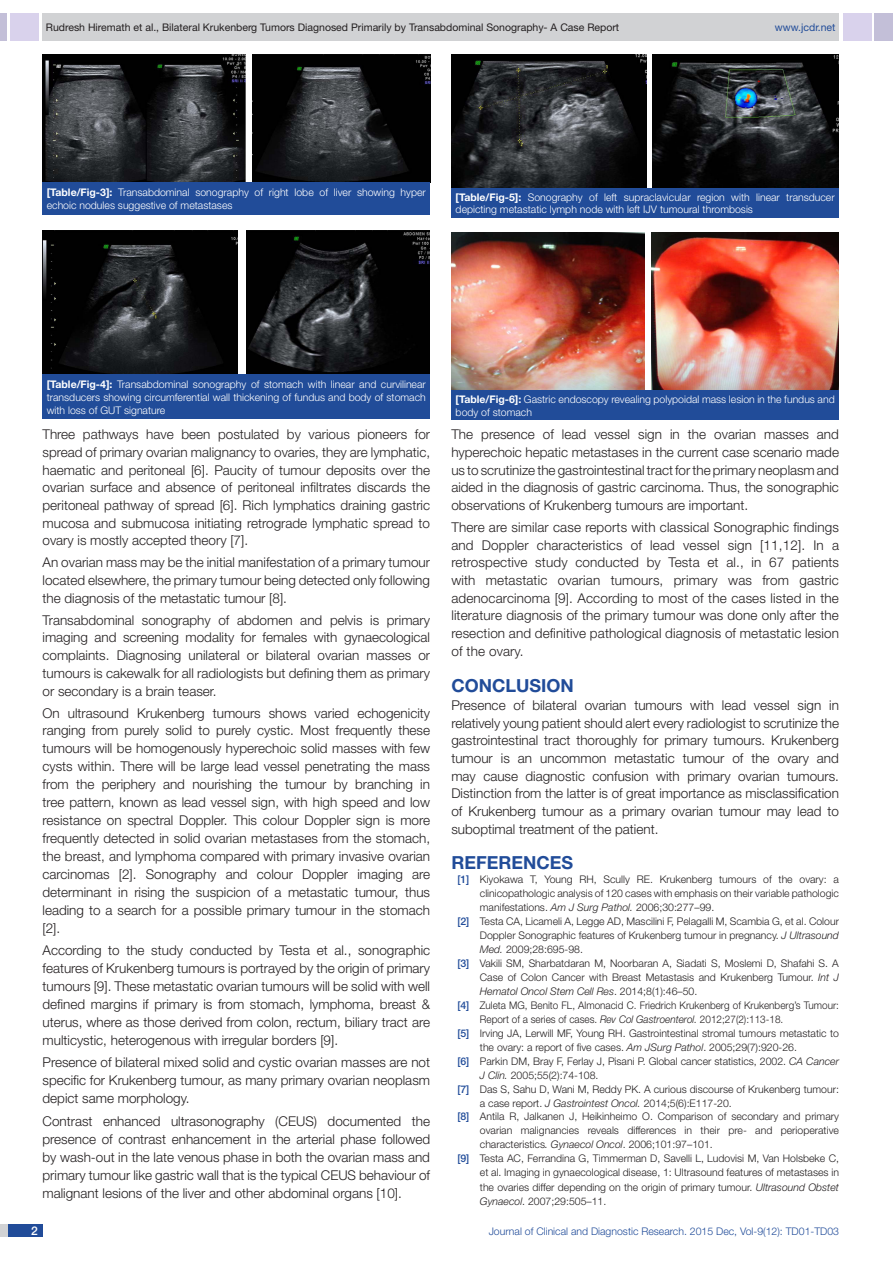
<style>
.page{position:relative;width:893px;height:1263px;background:#fff}
.page>*{position:absolute;margin:0;border:0;box-sizing:border-box;transform-origin:0 0}
.Heading{font:700 18px "Helvetica Neue";color:#214c99}
.Body_text{font:300 13.5px/17.7px "Helvetica Neue";color:#231f20;text-align:justify}
.t1{font:500 12px "Helvetica Neue";color:#fff}
.t2{font:300 10.5px "Helvetica Neue";color:#231f20}
.Table_text{font:300 10.5px/12.6px "Helvetica Neue";color:#fff}
.t3{font:300 10.5px "Helvetica Neue";color:#231f20;scale:.95 1}
.t4{font:10.5px "Helvetica Neue";color:#231f20}
.t5{font:300 10.5px "Helvetica Neue";color:#214c99}
.t6{font:italic 300 10.5px "Helvetica Neue";color:#231f20}
.t7{font:10.5px "Helvetica Neue";color:#214c99}
.s1{font-weight:700}
.s2{font-weight:500;color:#214c99}
.s3{font-style:italic}
.s4{font-style:normal}
</style>
<div class="page">
<div style="left:0;top:13px;width:7px;height:28px;background:#c3bfd8"></div>
<div style="left:10px;top:13px;width:29px;height:28px;background:#d9d2ec"></div>
<div style="left:43px;top:13px;width:796px;height:28px;background:#d1d2d4"></div>
<div style="left:875px;top:13px;width:18px;height:28px;background:#c3bfd8"></div>
<div style="left:843px;top:13px;width:29px;height:28px;background:#d9d2ec"></div>
<div style="left:0;top:1224px;width:43px;height:13px;background:#d1d2d4"></div>
<div style="left:8px;top:1224px;width:35px;height:13px;background:#214c99"></div>
<img style="left:43px;top:54px;width:202px;height:128px">
<img style="left:252px;top:54px;width:178px;height:128px">
<img style="left:451px;top:54px;width:195px;height:134px">
<img style="left:652px;top:54px;width:187px;height:134px">
<img style="left:451px;top:232px;width:193px;height:158px">
<img style="left:651px;top:232px;width:187px;height:158px">
<img style="left:43px;top:230px;width:194px;height:145px">
<img style="left:246px;top:230px;width:184px;height:145px">
<div style="left:43px;top:182px;width:387px;height:32px;background:#214c99"></div>
<div style="left:451px;top:188px;width:388px;height:30px;background:#214c99"></div>
<div style="left:451px;top:390px;width:388px;height:30px;background:#214c99"></div>
<div style="left:43px;top:375px;width:387px;height:44px;background:#214c99"></div>
<p class="t4" style="left:46px;top:21px;width:575px">Rudresh Hiremath et al., Bilateral Krukenberg Tumors Diagnosed Primarily by Transabdominal Sonography- A Case Report</p>
<p class="t7" style="left:775px;top:21px;width:62px">www.jcdr.net</p>
<p class="Table_text" style="left:47px;top:186px;width:381px"><span class="s1">[TABLE/FIG-3]:</span> Transabdominal sonography of right lobe of liver showing hyper echoic nodules suggestive of metastases</p>
<p class="Table_text" style="left:456px;top:191px;width:381px"><span class="s1">[TABLE/FIG-5]:</span> Sonography of left supraclavicular region with linear transducer depicting metastatic lymph node with left IJV tumoural thrombosis</p>
<p class="Table_text" style="left:47px;top:378px;width:381px;text-align:justify"><span class="s1">[TABLE/FIG-4]:</span> Transabdominal sonography of stomach with linear and curvilinear transducers showing circumferential wall thickening of fundus and body of stomach with loss of GUT signature</p>
<p class="Body_text" style="left:43px;top:425px;width:389px">Three pathways have been postulated by various pioneers for spread of primary ovarian malignancy to ovaries, they are lymphatic, haematic and peritoneal [6]. Paucity of tumour deposits over the ovarian surface and absence of peritoneal infiltrates discards the peritoneal pathway of spread [6]. Rich lymphatics draining gastric mucosa and submucosa initiating retrograde lymphatic spread to ovary is mostly accepted theory [7].</p>
<p class="Body_text" style="left:43px;top:553px;width:389px">An ovarian mass may be the initial manifestation of a primary tumour located elsewhere, the primary tumour being detected only following the diagnosis of the metastatic tumour [8].</p>
<p class="Body_text" style="left:43px;top:611px;width:389px">Transabdominal sonography of abdomen and pelvis is primary imaging and screening modality for females with gynaecological complaints. Diagnosing unilateral or bilateral ovarian masses or tumours is cakewalk for all radiologists but defining them as primary or secondary is a brain teaser.</p>
<p class="Body_text" style="left:43px;top:703px;width:389px">On ultrasound Krukenberg tumours shows varied echogenicity ranging from purely solid to purely cystic. Most frequently these tumours will be homogenously hyperechoic solid masses with few cysts within. There will be large lead vessel penetrating the mass from the periphery and nourishing the tumour by branching in tree pattern, known as lead vessel sign, with high speed and low resistance on spectral Doppler. This colour Doppler sign is more frequently detected in solid ovarian metastases from the stomach, the breast, and lymphoma compared with primary invasive ovarian carcinomas [2]. Sonography and colour Doppler imaging are determinant in rising the suspicion of a metastatic tumour, thus leading to a search for a possible primary tumour in the stomach [2].</p>
<p class="Body_text" style="left:43px;top:941px;width:389px">According to the study conducted by Testa et al., sonographic features of Krukenberg tumours is portrayed by the origin of primary tumours [9]. These metastatic ovarian tumours will be solid with well defined margins if primary is from stomach, lymphoma, breast &amp; uterus, where as those derived from colon, rectum, biliary tract are multicystic, heterogenous with irregular borders [9].</p>
<p class="Body_text" style="left:43px;top:1053px;width:389px">Presence of bilateral mixed solid and cystic ovarian masses are not specific for Krukenberg tumour, as many primary ovarian neoplasm depict same morphology.</p>
<p class="Body_text" style="left:43px;top:1111px;width:389px">Contrast enhanced ultrasonography (CEUS) documented the presence of contrast enhancement in the arterial phase followed by wash-out in the late venous phase in both the ovarian mass and primary tumour like gastric wall that is the typical CEUS behaviour of malignant lesions of the liver and other abdominal organs [10].</p>
<p class="Table_text" style="left:456px;top:393px;width:381px"><span class="s1">[TABLE/FIG-6]:</span> Gastric endoscopy revealing polypoidal mass lesion in the fundus and body of stomach</p>
<p class="Body_text" style="left:451px;top:425px;width:389px">The presence of lead vessel sign in the ovarian masses and hyperechoic hepatic metastases in the current case scenario made us to scrutinize the gastrointestinal tract for the primary neoplasm and aided in the diagnosis of gastric carcinoma. Thus, the sonographic observations of Krukenberg tumours are important.</p>
<p class="Body_text" style="left:451px;top:518px;width:389px">There are similar case reports with classical Sonographic findings and Doppler characteristics of lead vessel sign [11,12]. In a retrospective study conducted by Testa et al., in 67 patients with metastatic ovarian tumours, primary was from gastric adenocarcinoma [9]. According to most of the cases listed in the literature diagnosis of the primary tumour was done only after the resection and definitive pathological diagnosis of metastatic lesion of the ovary.</p>
<p class="Heading" style="left:451px;top:674px;width:124px">CONCLUSION</p>
<p class="Body_text" style="left:451px;top:696px;width:389px">Presence of bilateral ovarian tumours with lead vessel sign in relatively young patient should alert every radiologist to scrutinize the gastrointestinal tract thoroughly for primary tumours. Krukenberg tumour is an uncommon metastatic tumour of the ovary and may cause diagnostic confusion with primary ovarian tumours.<br>Distinction from the latter is of great importance as misclassification of Krukenberg tumour as a primary ovarian tumour may lead to suboptimal treatment of the patient.</p>
<p class="Heading" style="left:451px;top:852px;width:123px">REFERENCES</p>
<p class="t2" style="left:457px;top:873px;width:383px"><span class="s2">[1]</span> Kiyokawa T, Young RH, Scully RE. Krukenberg tumours of the ovary: a</p>
<p class="t2" style="left:480px;top:887px;width:361px">clinicopathologic analysis of 120 cases with emphasis on their variable pathologic</p>
<p class="t2" style="left:480px;top:901px;width:236px">manifestations. <span class="s3">Am J Surg Pathol.</span> 2006;30:277–99.</p>
<p class="t2" style="left:457px;top:915px;width:383px"><span class="s2">[2]</span> Testa CA, Licameli A, Legge AD, Mascilini F, Pelagalli M, Scambia G, et al. Colour</p>
<p class="t2" style="left:480px;top:929px;width:361px">Doppler Sonographic features of Krukenberg tumour in pregnancy. <span class="s3">J Ultrasound</span></p>
<p class="t2" style="left:480px;top:943px;width:105px"><span class="s3">Med.</span> 2009;28:695-98.</p>
<p class="t2" style="left:457px;top:957px;width:383px"><span class="s2">[3]</span> Vakili SM, Sharbatdaran M, Noorbaran A, Siadati S, Moslemi D, Shafahi S. A</p>
<p class="t2" style="left:480px;top:971px;width:361px">Case of Colon Cancer with Breast Metastasis and Krukenberg Tumour. <span class="s3">Int J</span></p>
<p class="t6" style="left:480px;top:985px;width:219px">Hematol Oncol Stem Cell Res<span class="s4">. 2014;8(1):46–50.</span></p>
<p class="t3" style="left:457px;top:999px;width:403px"><span class="s2">[4]</span> Zuleta MG, Benito FL, Almonacid C. Friedrich Krukenberg of Krukenberg’s Tumour:</p>
<p class="t3" style="left:480px;top:1013px;width:321px">Report of a series of cases. <span class="s3">Rev Col Gastroenterol.</span> 2012;27(2):113-18.</p>
<p class="t2" style="left:457px;top:1026px;width:383px"><span class="s2">[5]</span> Irving JA, Lerwill MF, Young RH. Gastrointestinal stromal tumours metastatic to</p>
<p class="t2" style="left:480px;top:1040px;width:319px">the ovary: a report of five cases. <span class="s3">Am JSurg Pathol</span>. 2005;29(7):920-26.</p>
<p class="t2" style="left:457px;top:1054px;width:383px"><span class="s2">[6]</span> Parkin DM, Bray F, Ferlay J, Pisani P. Global cancer statistics, 2002. <span class="s3">CA Cancer</span></p>
<p class="t2" style="left:480px;top:1068px;width:120px"><span class="s3">J Clin.</span> 2005;55(2):74-108.</p>
<p class="t2" style="left:457px;top:1082px;width:383px"><span class="s2">[7]</span> Das S, Sahu D, Wani M, Reddy PK. A curious discourse of Krukenberg tumour:</p>
<p class="t2" style="left:480px;top:1096px;width:253px">a case report. <span class="s3">J Gastrointest Oncol.</span> 2014;5(6):E117-20.</p>
<p class="t2" style="left:457px;top:1110px;width:383px"><span class="s2">[8]</span> Antila R, Jalkanen J, Heikinheimo O. Comparison of secondary and primary</p>
<p class="t2" style="left:480px;top:1124px;width:361px">ovarian malignancies reveals differences in their pre- and perioperative</p>
<p class="t2" style="left:480px;top:1138px;width:234px">characteristics<span class="s3">. Gynaecol Oncol</span>. 2006;101:97–101.</p>
<p class="t2" style="left:457px;top:1152px;width:383px"><span class="s2">[9]</span> Testa AC, Ferrandina G, Timmerman D, Savelli L, Ludovisi M, Van Holsbeke C,</p>
<p class="t2" style="left:480px;top:1166px;width:361px">et al. Imaging in gynaecological disease, 1: Ultrasound features of metastases in</p>
<p class="t2" style="left:480px;top:1180px;width:361px">the ovaries differ depending on the origin of primary tumour. <span class="s3">Ultrasound Obstet</span></p>
<p class="t2" style="left:480px;top:1194px;width:128px"><span class="s3">Gynaecol</span>. 2007;29:505–11.</p>
<p class="t1" style="left:31px;top:1223px;width:8px">2</p>
<p class="t5" style="left:489px;top:1225px;width:352px">Journal of Clinical and Diagnostic Research. 2015 Dec, Vol-9(12): TD01-TD03</p>
</div>
